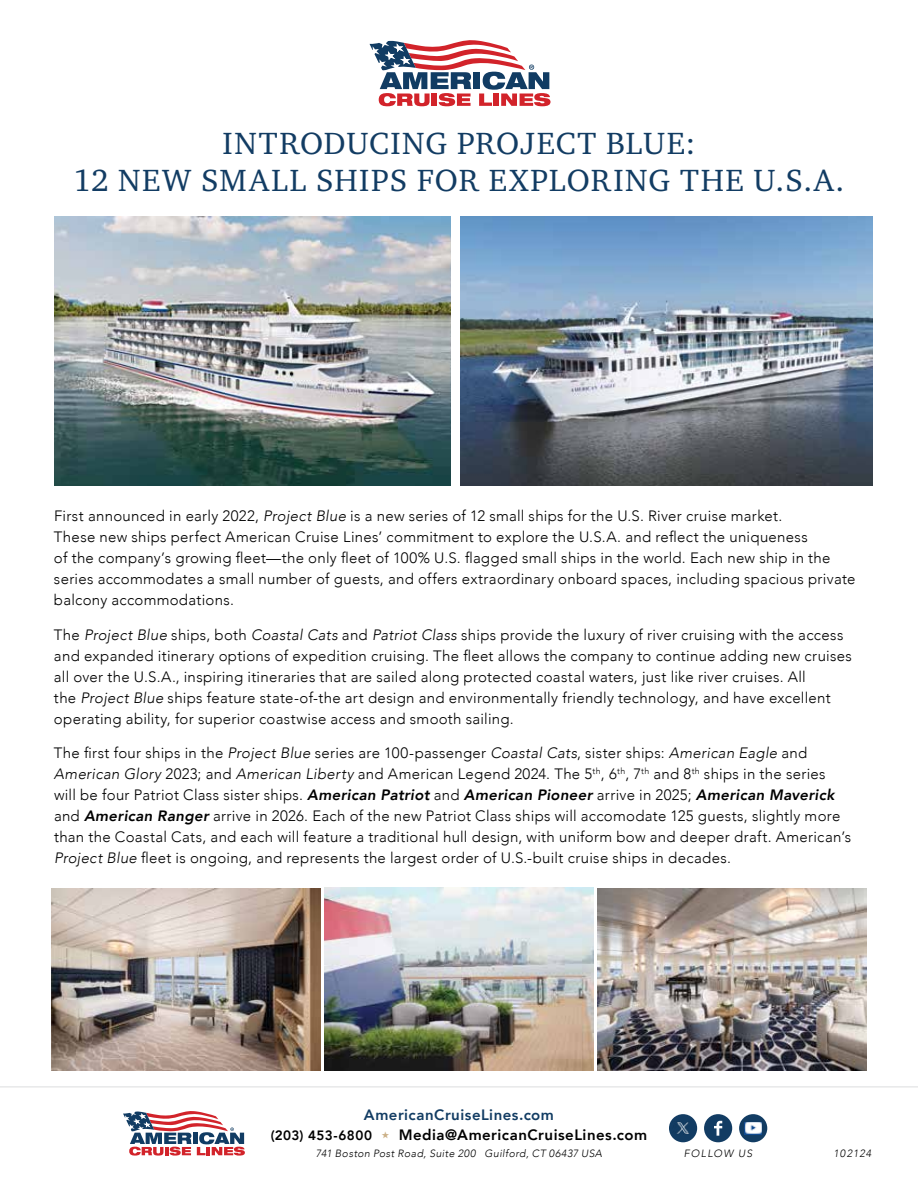
<style>
.page{position:relative;width:918px;height:1188px;background:#fff}
.page>*{position:absolute;margin:0;border:0;box-sizing:border-box;transform-origin:0 0}
.t1{font:31.5px/37.8px "Charter ITC Pro";letter-spacing:.045em;color:#123c63;text-align:center}
.t2{font:300 15px/21px "Avenir";letter-spacing:.02em;color:#000}
.t3{font:800 15px "Avenir";letter-spacing:.03em;color:#000}
.t4{font:800 15px "Avenir";letter-spacing:.03em;color:#123c63}
.t5{font:800 13.5px "Avenir";letter-spacing:.025em;color:#000}
.t6{font:italic 300 10.5px "Avenir";letter-spacing:.045em;color:#000}
.t7{font:italic 300 10.5px "Avenir";letter-spacing:.115em;color:#000}
.s1{font-style:italic}
.s2{font-weight:800;font-style:italic}
</style>
<div class="page">
<svg style="left:123px;top:1111px;width:122px;height:45px"></svg>
<div style="left:669px;top:1114px;width:28px;height:28px;background:#123c63;border-radius:50%"></div>
<div style="left:704px;top:1114px;width:28px;height:28px;background:#123c63;border-radius:50%"></div>
<svg style="left:714px;top:1121px;width:8px;height:15px"></svg>
<div style="left:739px;top:1114px;width:28px;height:28px;background:#123c63;border-radius:50%"></div>
<hr style="left:0;top:1087px;width:918px;height:1px;background:#dcddde">
<img style="left:745px;top:1122px;width:17px;height:12px">
<img style="left:676px;top:1122px;width:13px;height:12px">
<svg style="left:369px;top:40px;width:182px;height:67px"></svg>
<img style="left:54px;top:216px;width:396px;height:270px">
<img style="left:460px;top:216px;width:413px;height:270px">
<img style="left:52px;top:888px;width:268px;height:183px">
<img style="left:598px;top:888px;width:268px;height:183px">
<img style="left:325px;top:888px;width:268px;height:183px">
<h1 class="t1" style="left:73px;top:124px;width:773px">INTRODUCING PROJECT BLUE:<br>12 NEW SMALL SHIPS FOR EXPLORING THE U.S.A.</h1>
<p class="t2" style="left:54px;top:505px;width:803px">First announced in early 2022, <span class="s1">Project Blue</span> is a new series of 12 small ships for the U.S. River cruise market.<br>These new ships perfect American Cruise Lines’ commitment to explore the U.S.A. and reflect the uniqueness<br>of the company’s growing fleet—the only fleet of 100% U.S. flagged small ships in the world. Each new ship in the series accommodates a small number of guests, and offers extraordinary onboard spaces, including spacious private balcony accommodations.</p>
<p class="t2" style="left:54px;top:624px;width:800px">The <span class="s1">Project Blue</span> ships, both <span class="s1">Coastal Cats</span> and <span class="s1">Patriot Class</span> ships provide the luxury of river cruising with the access and expanded itinerary options of expedition cruising. The fleet allows the company to continue adding new cruises all over the U.S.A., inspiring itineraries that are sailed along protected coastal waters, just like river cruises. All<br>the <span class="s1">Project Blue</span> ships feature state-of-the art design and environmentally friendly technology, and have excellent operating ability, for superior coastwise access and smooth sailing.</p>
<p class="t2" style="left:54px;top:742px;width:799px">The first four ships in the <span class="s1">Project Blue</span> series are 100-passenger <span class="s1">Coastal Cats</span>, sister ships: <span class="s1">American Eagle</span> and <span class="s1">American Glory</span> 2023; and <span class="s1">American Liberty</span> and American Legend 2024. The 5<sup>th</sup>, 6<sup>th</sup>, 7<sup>th</sup> and 8<sup>th</sup> ships in the series will be four Patriot Class sister ships. <span class="s2">American Patriot</span> and <span class="s2">American Pioneer</span> arrive in 2025; <span class="s2">American Maverick </span>and <span class="s2">American Ranger</span> arrive in 2026. Each of the new Patriot Class ships will accomodate 125 guests, slightly more than the Coastal Cats, and each will feature a traditional hull design, with uniform bow and deeper draft. American’s <span class="s1">Project Blue</span> fleet is ongoing, and represents the largest order of U.S.-built cruise ships in decades.</p>
<p class="t4" style="left:364px;top:1103px;width:192px">AmericanCruiseLines.com</p>
<p class="t5" style="left:271px;top:1125px;width:103px">(203) 453-6800</p>
<p class="t3" style="left:399px;top:1123px;width:250px">Media@AmericanCruiseLines.com</p>
<p class="t6" style="left:316px;top:1147px;width:288px">741 Boston Post Road, Suite 200 Guilford, CT 06437 USA</p>
<p class="t7" style="left:684px;top:1147px;width:70px">FOLLOW US</p>
<p class="t6" style="left:834px;top:1147px;width:39px">102124</p>
</div>
